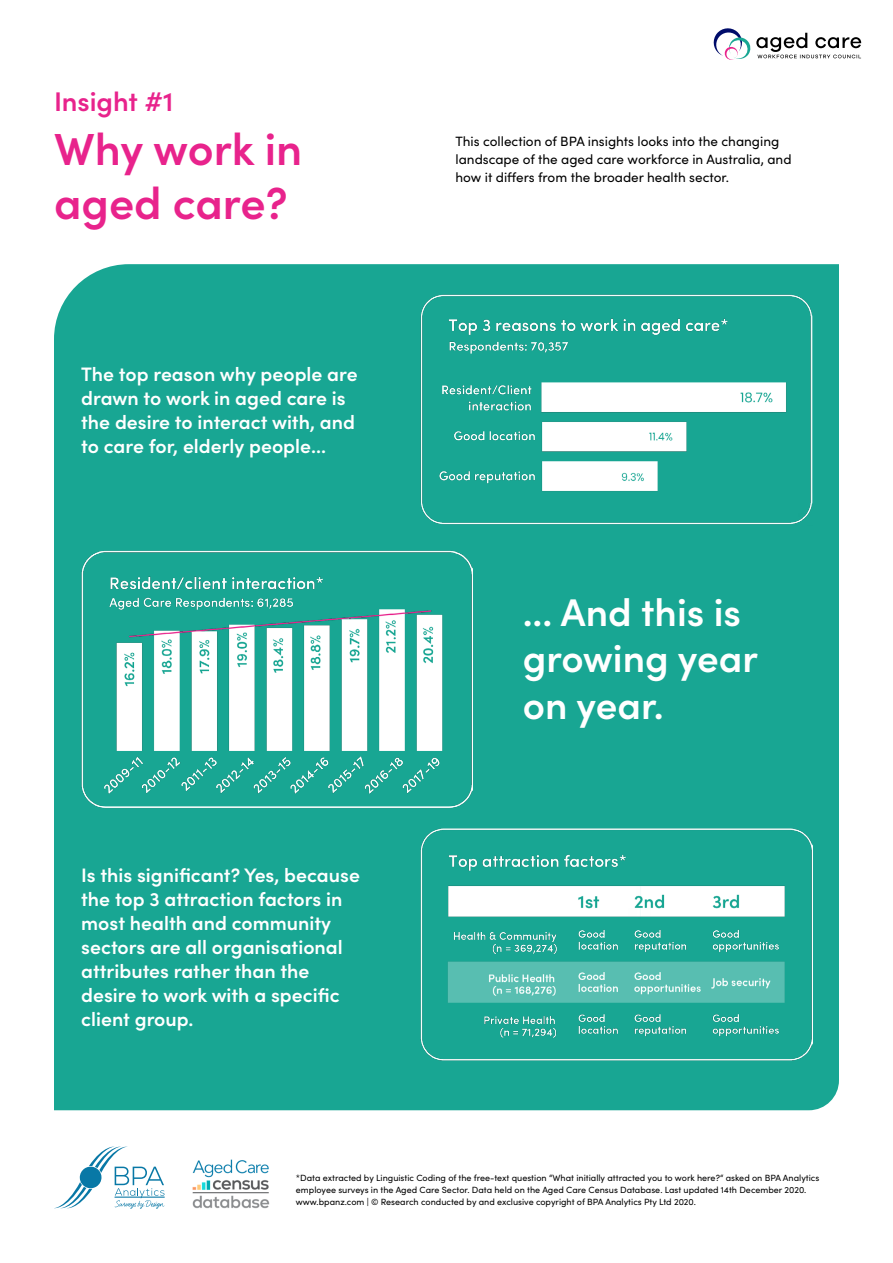
<style>
.page{position:relative;width:893px;height:1263px;background:#fff}
.page>*{position:absolute;margin:0;border:0;box-sizing:border-box;transform-origin:0 0}
.t1{font:600 45px/54px "Sofia Pro";color:#e8238c}
.t2{font:600 38.7px/46.3px "Sofia Pro";color:#fff}
.t3{font:600 27px "Sofia Pro";color:#e8238c}
.t4{font:600 19.5px/24px "Sofia Pro";color:#fff}
.t5{font:13.5px/18px "Sofia Pro";color:#000}
.t6{font:9px/12px "Sofia Pro";color:#000}
</style>
<div class="page">
<svg style="left:713px;top:28px;width:148px;height:32px"></svg>
<div style="left:54px;top:264px;width:785px;height:846px;background:#18a693"></div>
<img style="left:420px;top:293px;width:392px;height:232px">
<img style="left:81px;top:550px;width:391px;height:260px">
<img style="left:420px;top:827px;width:392px;height:236px">
<img style="left:192px;top:1159px;width:78px;height:50px">
<hr style="left:115px;top:1197px;width:50px;height:1px;background:#0878a6">
<svg style="left:54px;top:1146px;width:110px;height:63px"></svg>
<h3 class="t3" style="left:54px;top:81px;width:121px">Insight #1</h3>
<h1 class="t1" style="left:54px;top:119px;width:250px">Why work in aged care?</h1>
<h3 class="t5" style="left:455px;top:132px;width:338px">This collection of BPA insights looks into the changing landscape of the aged care workforce in Australia, and how it differs from the broader health sector.</h3>
<h3 class="t4" style="left:81px;top:360px;width:278px">The top reason why people are drawn to work in aged care is the desire to interact with, and to care for, elderly people...</h3>
<h3 class="t4" style="left:81px;top:861px;width:280px">Is this significant? Yes, because the top 3 attraction factors in most health and community sectors are all organisational attributes rather than the desire to work with a specific client group.</h3>
<h2 class="t2" style="left:523px;top:586px;width:237px">... And this is growing year on year.</h2>
<p class="t6" style="left:296px;top:1171px;width:525px">*Data extracted by Linguistic Coding of the free-text question “What initially attracted you to work here?“ asked on BPA Analytics employee surveys in the Aged Care Sector. Data held on the Aged Care Census Database. Last updated 14th December 2020. www.bpanz.com | © Research conducted by and exclusive copyright of BPA Analytics Pty Ltd 2020.</p>
</div>
